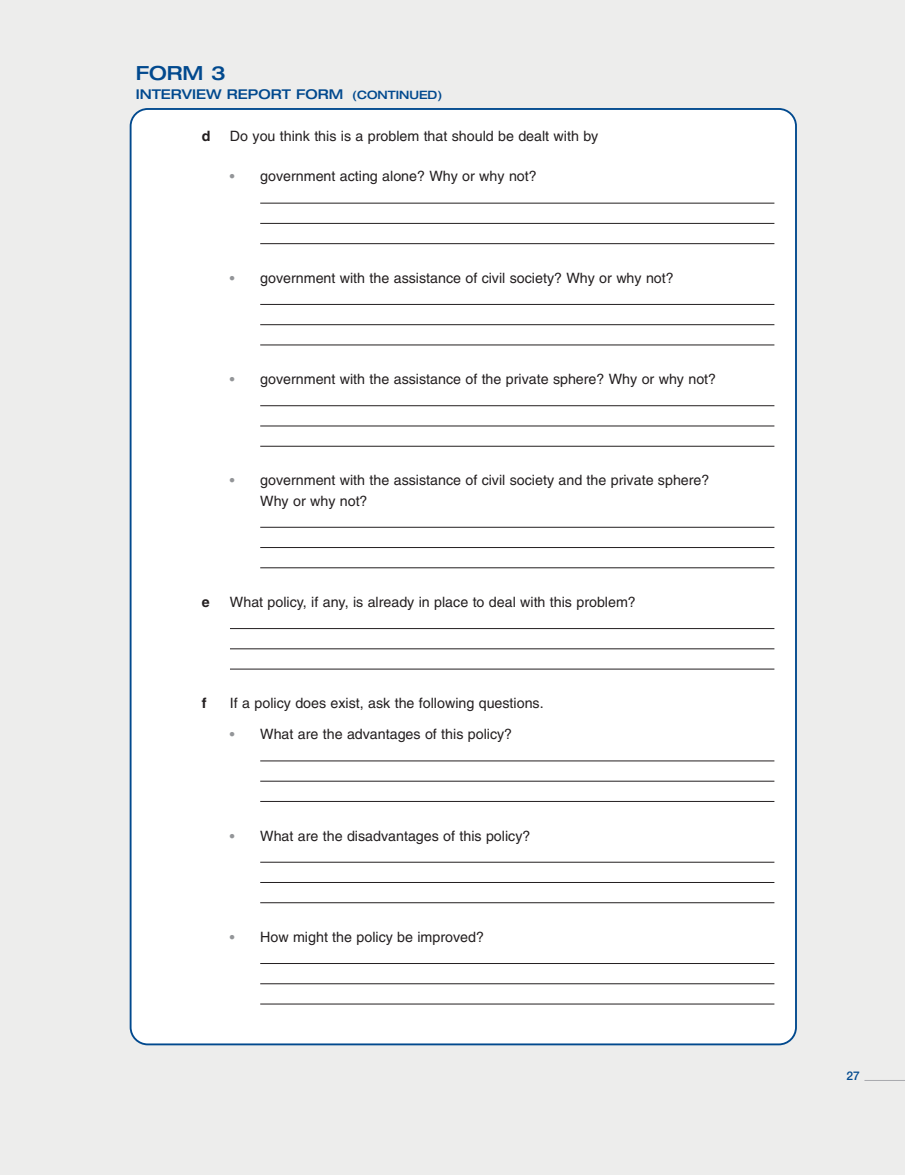
<style>
.page{position:relative;width:905px;height:1175px;background:#fff}
.page>*{position:absolute;margin:0;border:0;box-sizing:border-box;transform-origin:0 0}
.t1{font:500 expanded 19.5px "Helvetica Neue";color:#01498e}
.t2{font:14.25px/20.2px "Helvetica";color:#231f20}
.t3{font:700 14.25px "Helvetica";color:#231f20}
.t4{font:500 expanded 13.5px "Helvetica Neue";color:#01498e}
.t5{font:500 12px "Helvetica Neue";color:#01498e}
.s1{font-size:11.55px}
.s2{font-weight:700;font-size:13.5px;color:#939598}
</style>
<div class="page">
<div style="left:0;top:0;width:904px;height:1174px;background:#ededec"></div>
<div style="left:130px;top:108px;width:666px;height:937px;background:#fff"></div>
<hr style="left:260px;top:203px;width:514px;height:1px;background:#231f20">
<hr style="left:260px;top:223px;width:514px;height:1px;background:#231f20">
<hr style="left:260px;top:243px;width:514px;height:1px;background:#231f20">
<hr style="left:260px;top:304px;width:514px;height:1px;background:#231f20">
<hr style="left:260px;top:324px;width:514px;height:1px;background:#231f20">
<hr style="left:260px;top:344px;width:514px;height:1px;background:#231f20">
<hr style="left:260px;top:405px;width:514px;height:1px;background:#231f20">
<hr style="left:260px;top:425px;width:514px;height:1px;background:#231f20">
<hr style="left:260px;top:446px;width:514px;height:1px;background:#231f20">
<hr style="left:260px;top:527px;width:514px;height:1px;background:#231f20">
<hr style="left:260px;top:547px;width:514px;height:1px;background:#231f20">
<hr style="left:260px;top:567px;width:514px;height:1px;background:#231f20">
<hr style="left:230px;top:628px;width:544px;height:1px;background:#231f20">
<hr style="left:230px;top:648px;width:544px;height:1px;background:#231f20">
<hr style="left:230px;top:668px;width:544px;height:1px;background:#231f20">
<hr style="left:260px;top:760px;width:514px;height:1px;background:#231f20">
<hr style="left:260px;top:781px;width:514px;height:1px;background:#231f20">
<hr style="left:260px;top:801px;width:514px;height:1px;background:#231f20">
<hr style="left:260px;top:862px;width:514px;height:1px;background:#231f20">
<hr style="left:260px;top:882px;width:514px;height:1px;background:#231f20">
<hr style="left:260px;top:902px;width:514px;height:1px;background:#231f20">
<hr style="left:260px;top:963px;width:514px;height:1px;background:#231f20">
<hr style="left:260px;top:983px;width:514px;height:1px;background:#231f20">
<hr style="left:260px;top:1003px;width:514px;height:1px;background:#231f20">
<hr style="left:864px;top:1080px;width:40px;height:1px;background:#a8a9ad">
<h1 class="t1" style="left:136px;top:66px;width:91px">FORM 3</h1>
<p class="t4" style="left:136px;top:89px;width:308px">INTERVIEW REPORT FORM <span class="s1">(CONTINUED)</span></p>
<p class="t3" style="left:202px;top:131px;width:10px">d</p>
<p class="t2" style="left:230px;top:127px;width:370px">Do you think this is a problem that should be dealt with by</p>
<p class="t2" style="left:230px;top:168px;width:308px"><span class="s2">•</span> government acting alone? Why or why not?</p>
<p class="t2" style="left:230px;top:269px;width:445px"><span class="s2">•</span> government with the assistance of civil society? Why or why not?</p>
<p class="t2" style="left:230px;top:370px;width:487px"><span class="s2">•</span> government with the assistance of the private sphere? Why or why not?</p>
<p class="t2" style="left:260px;top:471px;width:450px;text-indent:-30px"><span class="s2">•</span> government with the assistance of civil society and the private sphere?<br>Why or why not?</p>
<p class="t3" style="left:202px;top:596px;width:9px">e</p>
<p class="t2" style="left:230px;top:593px;width:407px">What policy, if any, is already in place to deal with this problem?</p>
<p class="t3" style="left:202px;top:698px;width:6px">f</p>
<p class="t2" style="left:230px;top:694px;width:315px">If a policy does exist, ask the following questions.</p>
<p class="t2" style="left:230px;top:725px;width:284px"><span class="s2">•</span> What are the advantages of this policy?</p>
<p class="t2" style="left:230px;top:826px;width:302px"><span class="s2">•</span> What are the disadvantages of this policy?</p>
<p class="t2" style="left:230px;top:928px;width:255px"><span class="s2">•</span> How might the policy be improved?</p>
<p class="t5" style="left:846px;top:1071px;width:15px">27</p>
</div>
